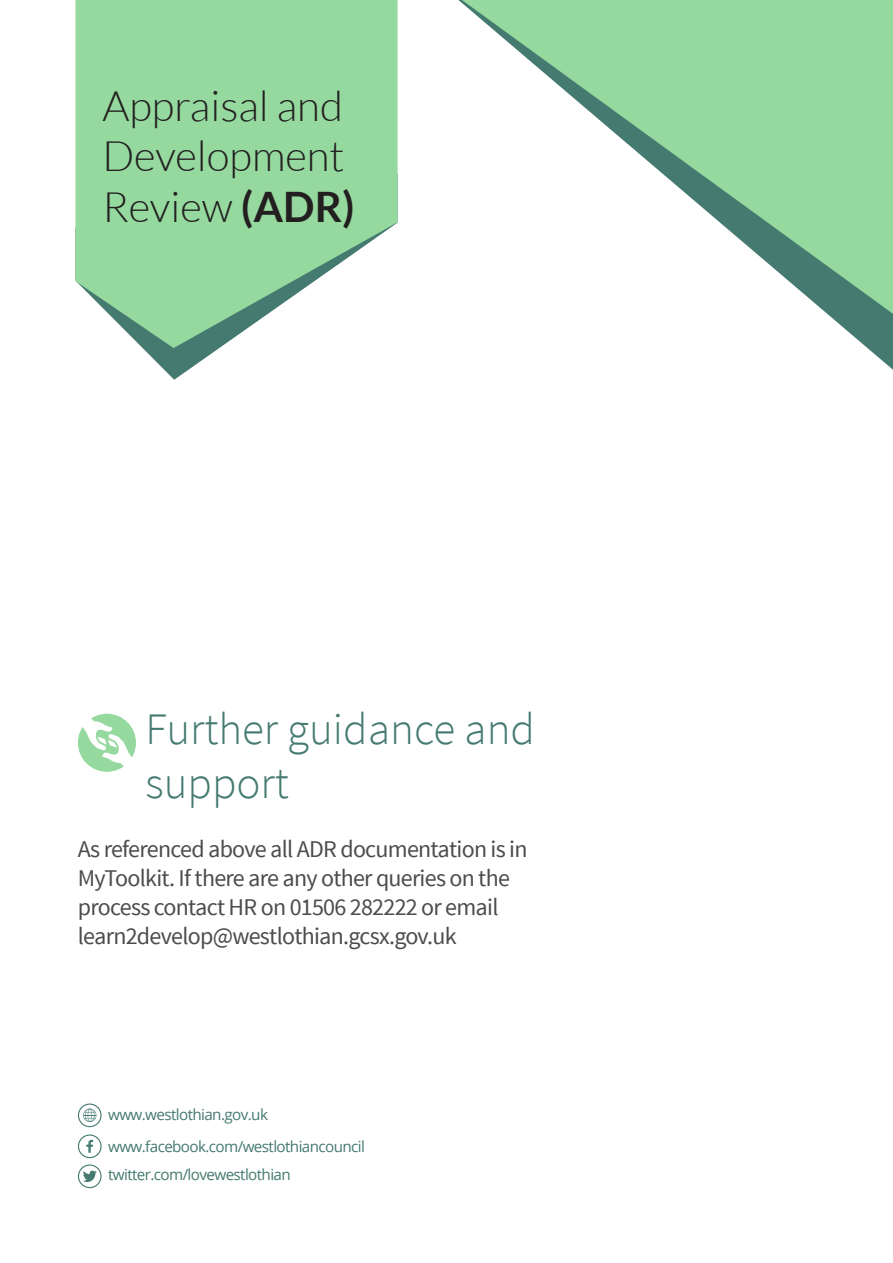
<style>
.page{position:relative;width:893px;height:1263px;background:#fff}
.page>*{position:absolute;margin:0;border:0;box-sizing:border-box;transform-origin:0 0}
.t1{font:300 45px/54px "Source Sans Pro";color:#457a70}
.t2{font:300 42px/50.4px "Lato";color:#231f20}
.t3{font:24px/28.8px "Source Sans Pro";letter-spacing:-.03em;color:#4b4c4d}
.t4{font:15.3px "Open Sans";letter-spacing:-.04em;color:#457a70}
.s1{font-weight:700}
</style>
<div class="page">
<svg style="left:458px;top:0;width:435px;height:370px"></svg>
<svg style="left:462px;top:0;width:431px;height:314px;fill:#95d99f"></svg>
<svg style="left:142px;top:348px;width:77px;height:32px"></svg>
<svg style="left:75px;top:0;width:323px;height:348px;background:#9fdaa8"></svg>
<div style="left:78px;top:714px;width:58px;height:58px;background:#95d99f;border-radius:50%"></div>
<svg style="left:81px;top:718px;width:53px;height:49px"></svg>
<div style="left:78px;top:1164px;width:24px;height:24px;border:1px solid #457a70;border-radius:50%"></div>
<div style="left:78px;top:1134px;width:24px;height:24px;border:1px solid #457a70;border-radius:50%"></div>
<div style="left:78px;top:1103px;width:24px;height:24px;border:1px solid #457a70;border-radius:50%"></div>
<svg style="left:83px;top:1170px;width:14px;height:12px"></svg>
<svg style="left:86px;top:1140px;width:7px;height:13px"></svg>
<svg style="left:83px;top:1109px;width:13px;height:13px"></svg>
<p class="t2" style="left:102px;top:81px;width:254px">Appraisal and<br>Development<br>Review <span class="s1">(ADR)</span></p>
<p class="t1" style="left:146px;top:702px;width:391px">Further guidance and support</p>
<p class="t3" style="left:78px;top:835px;width:451px">As referenced above all ADR documentation is in MyToolkit. If there are any other queries on the process contact HR on 01506 282222 or email learn2develop@westlothian.gcsx.gov.uk</p>
<p class="t4" style="left:108px;top:1104px;width:161px">www.westlothian.gov.uk</p>
<p class="t4" style="left:108px;top:1135px;width:258px">www.facebook.com/westlothiancouncil</p>
<p class="t4" style="left:108px;top:1164px;width:184px">twitter.com/lovewestlothian</p>
</div>
